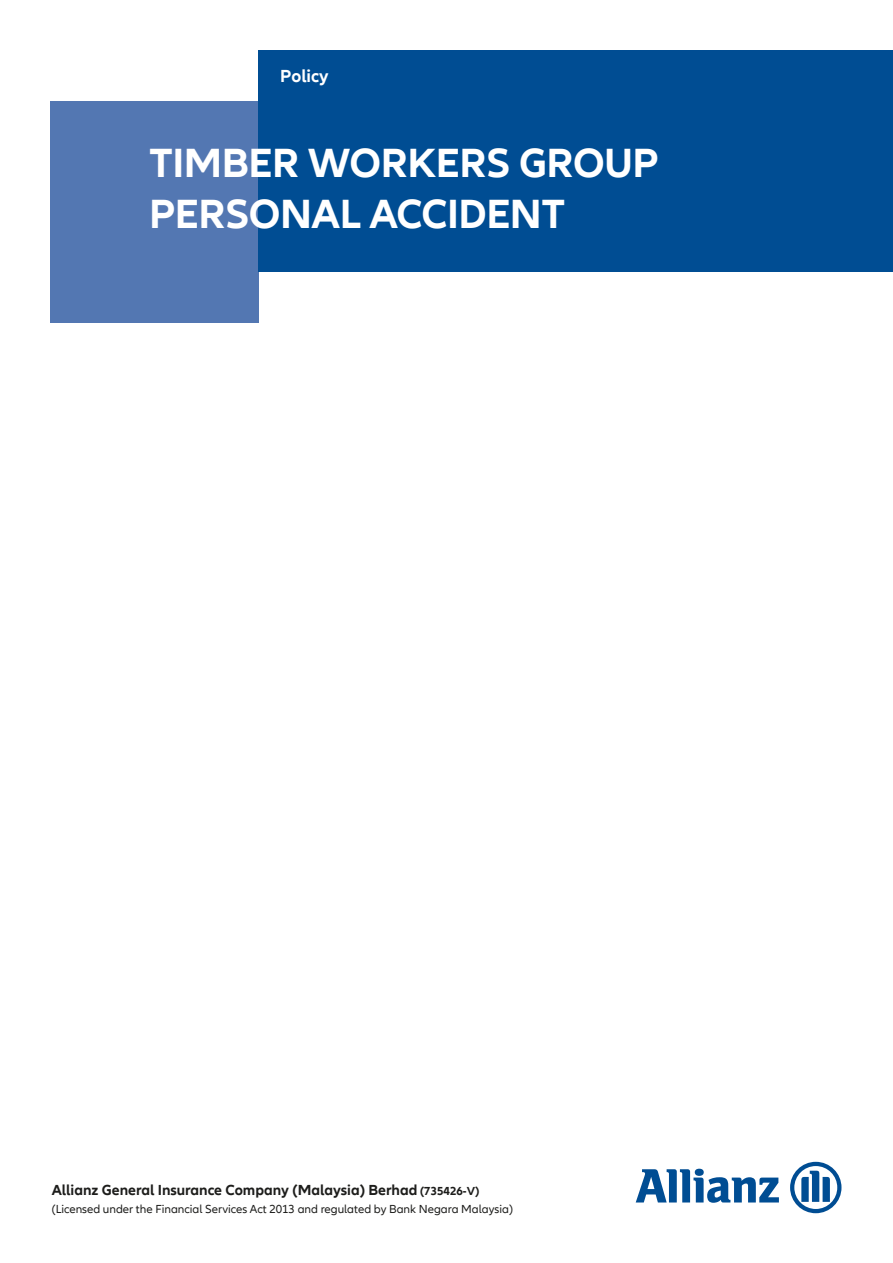
<style>
.page{position:relative;width:893px;height:1263px;background:#fff}
.page>*{position:absolute;margin:0;border:0;box-sizing:border-box;transform-origin:0 0}
.t1{font:700 42px/50.4px "Allianz Neo";letter-spacing:-.01em;color:#fff}
.t2{font:700 18px "Allianz Neo";color:#fff}
.t3{font:700 15px "Allianz Neo";color:#1d1d1b}
.t4{font:12px "Allianz Neo";color:#1d1d1b}
.s1{font-size:12px}
</style>
<div class="page">
<div style="left:50px;top:101px;width:209px;height:221px;background:#5377b2"></div>
<div style="left:259px;top:50px;width:634px;height:221px;background:#004d93"></div>
<svg style="left:636px;top:1169px;width:143px;height:34px"></svg>
<svg style="left:790px;top:1162px;width:51px;height:51px"></svg>
<h2 class="t2" style="left:280px;top:66px;width:50px">Policy</h2>
<h1 class="t1" style="left:149px;top:139px;width:511px">TIMBER WORKERS GROUP<br>PERSONAL ACCIDENT</h1>
<p class="t3" style="left:52px;top:1181px;width:429px">Allianz General Insurance Company (Malaysia) Berhad <span class="s1">(735426-V)</span></p>
<p class="t4" style="left:52px;top:1202px;width:463px">(Licensed under the Financial Services Act 2013 and regulated by Bank Negara Malaysia)</p>
</div>
